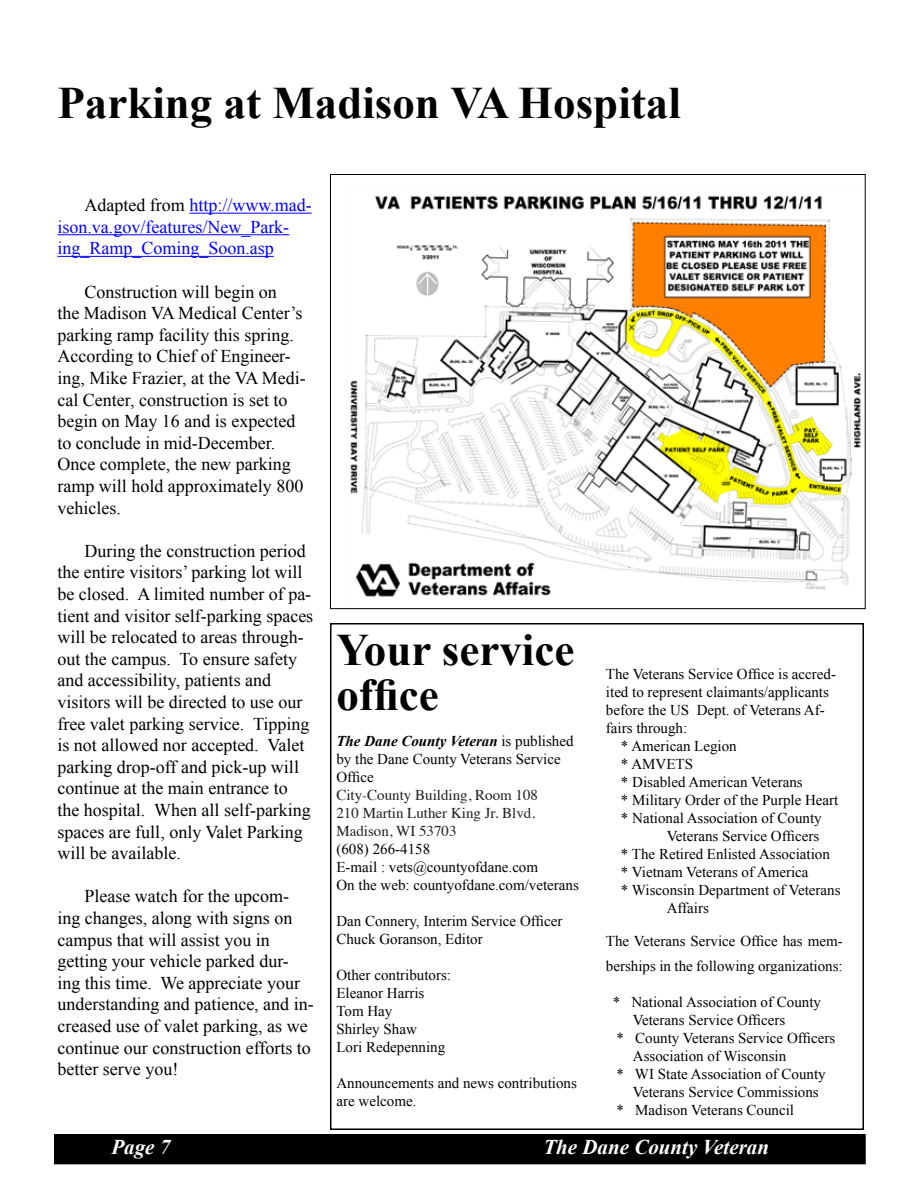
<style>
.page{position:relative;width:918px;height:1188px;background:#fff}
.page>*{position:absolute;margin:0;border:0;box-sizing:border-box;transform-origin:0 0}
.t1{font:700 45px/45px "Times New Roman";color:#000}
.t2{font:italic 700 21px "Times New Roman";color:#fff}
.t3{font:18px/21.6px "Times New Roman";color:#000}
.t4{font:18px/21.6px "Times New Roman";color:#00f}
.t5{font:15px/18px "Times New Roman";color:#000}
.t6{font:15px/18px "Times";color:#231f20}
.s1{color:#000}
.s2{font-weight:700;font-style:italic}
</style>
<div class="page">
<div style="left:55px;top:1135px;width:810px;height:29px;background:#000"></div>
<div style="left:54px;top:1134px;width:812px;height:30px;border:2px solid #000"></div>
<hr style="left:189px;top:213px;width:123px;height:1px;background:#00f">
<hr style="left:57px;top:234px;width:232px;height:1px;background:#00f">
<hr style="left:57px;top:256px;width:217px;height:1px;background:#00f">
<img style="left:350px;top:195px;width:511px;height:402px">
<div style="left:330px;top:623px;width:534px;height:507px;border:2px solid #000"></div>
<h1 class="t1" style="left:57px;top:79px;width:625px">Parking at Madison VA Hospital</h1>
<p class="t4" style="left:57px;top:194px;width:256px;text-indent:27px"><span class="s1">Adapted from</span> http://www.mad&shy;ison.va.gov/features/New_Park&shy;ing_Ramp_Coming_Soon.asp</p>
<p class="t3" style="left:57px;top:281px;width:250px;text-indent:27px">Construction will begin on<br>the Madison VA Medical Center’s parking ramp facility this spring.<br>According to Chief of Engineer&shy;ing, Mike Frazier, at the VA Medi&shy;cal Center, construction is set to begin on May 16 and is expected to conclude in mid-December.<br>Once complete, the new parking ramp will hold approximately 800 vehicles.</p>
<p class="t3" style="left:57px;top:540px;width:257px;text-indent:27px">During the construction period the entire visitors’ parking lot will be closed. A limited number of pa&shy;tient and visitor self-parking spaces will be relocated to areas through&shy;out the campus. To ensure safety and accessibility, patients and visitors will be directed to use our free valet parking service. Tipping is not allowed nor accepted. Valet parking drop-off and pick-up will continue at the main entrance to the hospital. When all self-parking spaces are full, only Valet Parking will be available.</p>
<p class="t3" style="left:57px;top:885px;width:258px;text-indent:27px">Please watch for the upcom&shy;ing changes, along with signs on campus that will assist you in getting your vehicle parked dur&shy;ing this time. We appreciate your understanding and patience, and in&shy;creased use of valet parking, as we continue our construction efforts to better serve you!</p>
<h1 class="t1" style="left:336px;top:626px;width:239px">Your service office</h1>
<p class="t5" style="left:336px;top:732px;width:239px"><span class="s2">The Dane County Veteran</span> is published by the Dane County Veterans Service<br>Office</p>
<p class="t6" style="left:336px;top:785px;width:203px">City-County Building, Room 108<br>210 Martin Luther King Jr. Blvd.<br>Madison, WI 53703</p>
<p class="t5" style="left:336px;top:840px;width:244px">(608) 266-4158<br>E-mail : vets@countyofdane.com<br>On the web: countyofdane.com/veterans</p>
<p class="t5" style="left:336px;top:912px;width:228px">Dan Connery, Interim Service Officer<br>Chuck Goranson, Editor</p>
<p class="t5" style="left:336px;top:966px;width:116px">Other contributors:<br>Eleanor Harris<br>Tom Hay<br>Shirley Shaw<br>Lori Redepenning</p>
<p class="t5" style="left:336px;top:1074px;width:242px">Announcements and news contributions are welcome.</p>
<p class="t5" style="left:606px;top:664px;width:232px">The Veterans Service Office is accred-</p>
<p class="t5" style="left:606px;top:682px;width:224px">ited to represent claimants/applicants</p>
<p class="t5" style="left:606px;top:700px;width:220px">before the US Dept. of Veterans Af-</p>
<p class="t5" style="left:606px;top:718px;width:83px">fairs through:</p>
<p class="t5" style="left:621px;top:736px;width:117px">* American Legion</p>
<p class="t5" style="left:621px;top:754px;width:74px">* AMVETS</p>
<p class="t5" style="left:621px;top:772px;width:183px">* Disabled American Veterans</p>
<p class="t5" style="left:621px;top:790px;width:219px">* Military Order of the Purple Heart</p>
<p class="t5" style="left:621px;top:808px;width:202px">* National Association of County</p>
<p class="t5" style="left:667px;top:826px;width:154px">Veterans Service Officers</p>
<p class="t5" style="left:621px;top:844px;width:210px">* The Retired Enlisted Association</p>
<p class="t5" style="left:621px;top:862px;width:189px">* Vietnam Veterans of America</p>
<p class="t5" style="left:621px;top:880px;width:221px">* Wisconsin Department of Veterans</p>
<p class="t5" style="left:667px;top:898px;width:44px">Affairs</p>
<p class="t5" style="left:606px;top:928px;width:238px;line-height:25.2px">The Veterans Service Office has mem&shy;berships in the following organizations:</p>
<p class="t5" style="left:613px;top:993px;width:210px">* National Association of County</p>
<p class="t5" style="left:633px;top:1011px;width:154px">Veterans Service Officers</p>
<p class="t5" style="left:616px;top:1029px;width:220px">* County Veterans Service Officers</p>
<p class="t5" style="left:633px;top:1047px;width:155px">Association of Wisconsin</p>
<p class="t5" style="left:616px;top:1065px;width:211px">* WI State Association of County</p>
<p class="t5" style="left:633px;top:1083px;width:187px">Veterans Service Commissions</p>
<p class="t5" style="left:616px;top:1101px;width:179px">* Madison Veterans Council</p>
<p class="t2" style="left:111px;top:1133px;width:60px">Page 7</p>
<p class="t2" style="left:543px;top:1133px;width:227px">The Dane County Veteran</p>
</div>
